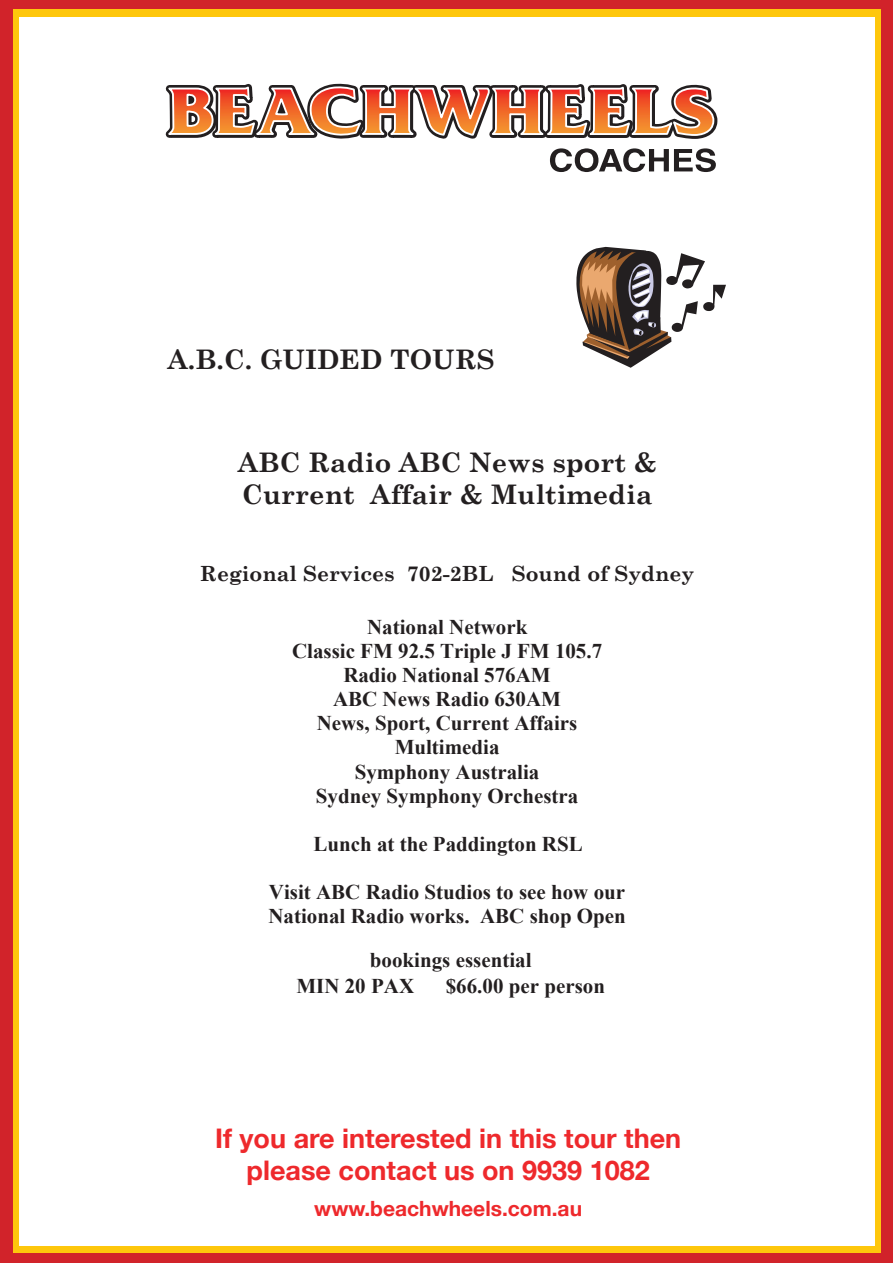
<style>
.page{position:relative;width:893px;height:1263px;background:#d1232a}
.page>*{position:absolute;margin:0;border:0;box-sizing:border-box;transform-origin:0 0}
.t1{font:700 27px/32.5px "Century Schoolbook";color:#231f20}
.t2{font:700 27px/32.4px "Helvetica Neue";color:#ee292c;text-align:center}
.t3{font:700 21px/24.2px "Times New Roman";color:#231f20}
.t4{font:700 21px "Century Schoolbook";color:#231f20}
.t5{font:700 21px "Helvetica Neue";color:#ee292c}
</style>
<div class="page">
<div style="left:14px;top:10px;width:867px;height:1243px;background:#fec70c"></div>
<div style="left:19px;top:17px;width:856px;height:1229px;background:#fff"></div>
<svg style="left:166px;top:84px;width:551px;height:88px"></svg>
<svg style="left:576px;top:247px;width:150px;height:121px"></svg>
<p class="t1" style="left:167px;top:341px;width:329px">A.B.C. GUIDED TOURS</p>
<p class="t1" style="left:238px;top:444px;width:420px">ABC Radio ABC News sport &amp;<br>Current Affair &amp; Multimedia</p>
<p class="t4" style="left:200px;top:557px;width:496px">Regional Services 702-2BL Sound of Sydney</p>
<p class="t3" style="left:292px;top:614px;width:312px;text-align:center">National Network<br>Classic FM 92.5 Triple J FM 105.7<br>Radio National 576AM<br>ABC News Radio 630AM<br>News, Sport, Current Affairs<br>Multimedia<br>Symphony Australia<br>Sydney Symphony Orchestra</p>
<p class="t3" style="left:313px;top:831px;width:271px">Lunch at the Paddington RSL</p>
<p class="t3" style="left:268px;top:879px;width:359px">Visit ABC Radio Studios to see how our<br>National Radio works. ABC shop Open</p>
<p class="t3" style="left:296px;top:947px;width:237px;line-height:25.2px;text-indent:74px">bookings essential<br>MIN 20 PAX</p>
<p class="t3" style="left:446px;top:973px;width:161px">$66.00 per person</p>
<p class="t2" style="left:215px;top:1121px;width:468px">If you are interested in this tour then please contact us on 9939 1082</p>
<p class="t5" style="left:314px;top:1196px;width:269px">www.beachwheels.com.au</p>
</div>
